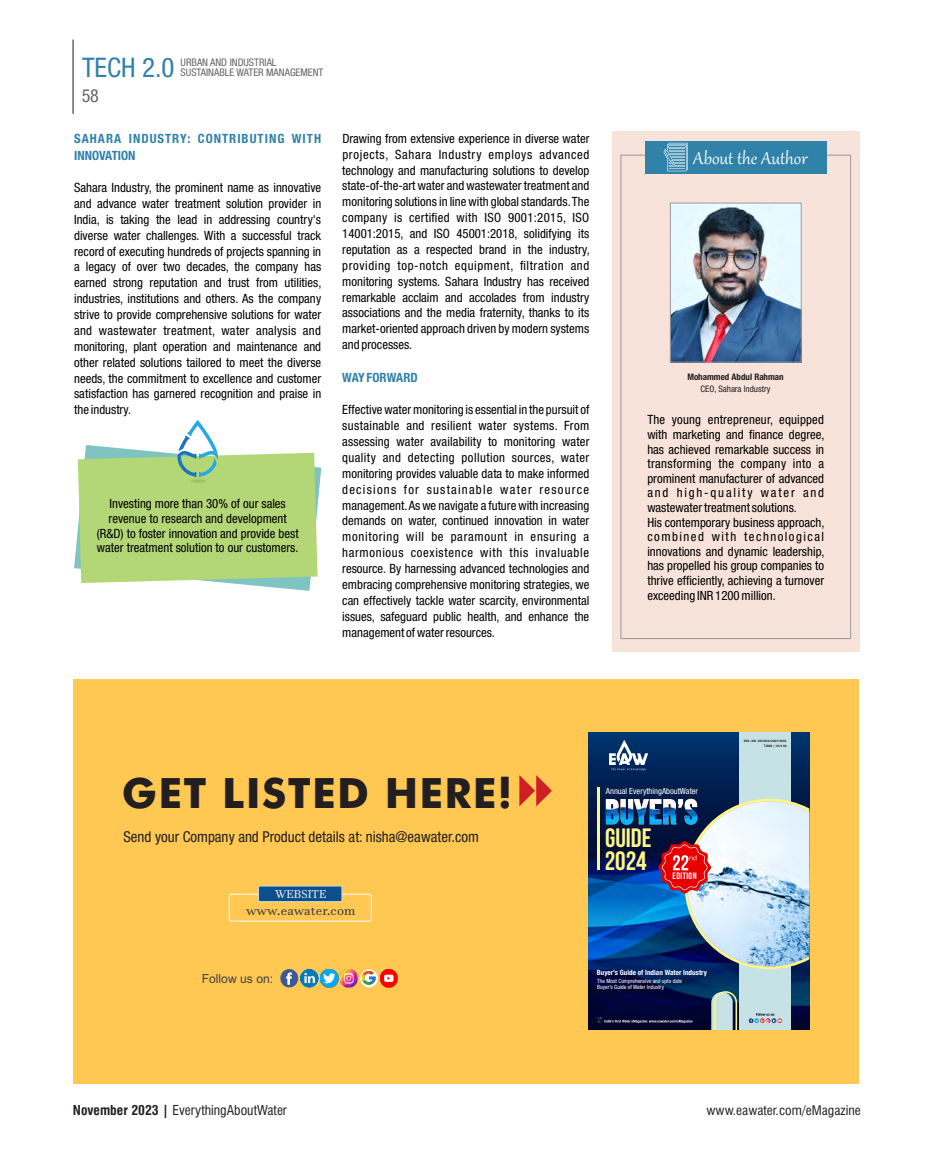
<style>
.page{position:relative;width:933px;height:1176px;background:#fff}
.page>*{position:absolute;margin:0;border:0;box-sizing:border-box;transform-origin:0 0}
.t1{font:700 41.85px "Futura BT";letter-spacing:.03em;color:#231f20}
.t2{font:condensed 27px "Helvetica Neue LT Com";color:#3082a8}
.t3{font:700 26.55px/22.6px "Bebas Neue";color:#fff685}
.t4{font:21px "Gabriola";color:#fff}
.t5{font:condensed 18px "Helvetica Neue LT Com";color:#666}
.t6{font:condensed 15px "Helvetica Neue LT Com";color:#231f20}
.t7{font:13.8px "Javanese Text";color:#424245}
.t8{font:condensed 13.35px "Swiss 721 BT";color:#231f20}
.t9{font:condensed 12.9px "Swiss 721 BT";color:#231f20;scale:1.06 1}
.t10{font:condensed 12.75px/15.9px "Helvetica Neue LT Com";color:#000;text-align:justify}
.t11{font:700 condensed 12.75px/16.5px "Helvetica Neue LT Pro";letter-spacing:.08em;color:#3082a8}
.t12{font:700 condensed 12.75px "Helvetica Neue LT Pro";color:#3082a8}
.t13{font:12.45px "Arial";color:#424245}
.t14{font:11.25px "Javanese Text";color:#f3f4f5}
.t15{font:condensed 10.5px/9.9px "Helvetica Neue LT Com";color:#666}
.t16{font:700 9.3px "Bebas Neue";letter-spacing:.04em;color:#fff}
.t17{font:700 condensed 9px "Helvetica Neue LT Pro";color:#231f20}
.t18{font:condensed 9px "Helvetica Neue LT Pro";color:#231f20}
.t19{font:condensed 8.4px "Helvetica Neue LT Com";color:#fff}
.t20{font:700 condensed 7.2px "Helvetica Neue LT Pro";color:#fff}
.t21{font:condensed 5.7px/6px "Helvetica Neue LT Com";color:#fff}
.t22{font:700 3px/4.2px "Open Sans";color:#231f20;text-align:right}
.s1{font-weight:700}
</style>
<div class="page">
<hr style="left:72px;top:40px;width:2px;height:73px;background:#666">
<svg style="left:74px;top:420px;width:247px;height:170px"></svg>
<img style="left:188px;top:478px;width:19px;height:5px">
<div style="left:613px;top:131px;width:247px;height:520px;background:#f7e3d9"></div>
<div style="left:620px;top:155px;width:231px;height:483px;border:1px solid #999"></div>
<div style="left:645px;top:140px;width:181px;height:33px;background:#3082a8"></div>
<img style="left:672px;top:205px;width:127px;height:155px">
<div style="left:670px;top:203px;width:131px;height:159px;border:1px solid #999"></div>
<svg style="left:663px;top:143px;width:25px;height:28px"></svg>
<div style="left:74px;top:678px;width:785px;height:405px;background:#ffc852"></div>
<img style="left:589px;top:732px;width:220px;height:297px">
<div style="left:740px;top:732px;width:51px;height:297px;background:#c7e2e5"></div>
<svg style="left:711px;top:990px;width:27px;height:39px"></svg>
<img style="left:610px;top:740px;width:37px;height:24px">
<svg style="left:611px;top:768px;width:35px;height:2px"></svg>
<hr style="left:597px;top:787px;width:3px;height:82px;background:#fff685">
<img style="left:606px;top:798px;width:203px;height:170px">
<svg style="left:749px;top:1013px;width:33px;height:9px"></svg>
<svg style="left:597px;top:1017px;width:95px;height:5px"></svg>
<div style="left:229px;top:893px;width:142px;height:28px;border:1px solid #f7fcfe;border-radius:3px"></div>
<div style="left:258px;top:885px;width:84px;height:16px;background:#0c4f8a;border:1px solid #c5d7e0"></div>
<img style="left:340px;top:969px;width:18px;height:18px">
<svg style="left:280px;top:969px;width:18px;height:18px"></svg>
<img style="left:320px;top:969px;width:18px;height:18px">
<img style="left:300px;top:969px;width:18px;height:18px">
<svg style="left:360px;top:969px;width:18px;height:18px"></svg>
<svg style="left:363px;top:971px;width:12px;height:13px"></svg>
<img style="left:380px;top:969px;width:18px;height:18px">
<h2 class="t2" style="left:82px;top:57px;width:94px">TECH 2.0</h2>
<p class="t15" style="left:181px;top:59px;width:144px">URBAN AND INDUSTRIAL<br>SUSTAINABLE WATER MANAGEMENT</p>
<h3 class="t5" style="left:82px;top:89px;width:19px">58</h3>
<p class="t11" style="left:74px;top:132px;width:248px">SAHARA INDUSTRY: CONTRIBUTING WITH<br>INNOVATION</p>
<p class="t10" style="left:74px;top:181px;width:249px">Sahara Industry, the prominent name as innovative and advance water treatment solution provider in India, is taking the lead in addressing country's diverse water challenges. With a successful track record of executing hundreds of projects spanning in a legacy of over two decades, the company has earned strong reputation and trust from utilities, industries, institutions and others. As the company strive to provide comprehensive solutions for water and wastewater treatment, water analysis and monitoring, plant operation and maintenance and other related solutions tailored to meet the diverse needs, the commitment to excellence and customer satisfaction has garnered recognition and praise in the industry.</p>
<p class="t10" style="left:97px;top:498px;width:203px;line-height:14.5px;text-align:center">Investing more than 30% of our sales revenue to research and development (R&amp;D) to foster innovation and provide best water treatment solution to our customers.</p>
<p class="t10" style="left:342px;top:132px;width:249px">Drawing from extensive experience in diverse water projects, Sahara Industry employs advanced technology and manufacturing solutions to develop state-of-the-art water and wastewater treatment and monitoring solutions in line with global standards. The company is certified with ISO 9001:2015, ISO 14001:2015, and ISO 45001:2018, solidifying its reputation as a respected brand in the industry, providing top-notch equipment, filtration and monitoring systems. Sahara Industry has received remarkable acclaim and accolades from industry associations and the media fraternity, thanks to its market-oriented approach driven by modern systems and processes.</p>
<p class="t12" style="left:342px;top:372px;width:77px">WAY FORWARD</p>
<p class="t10" style="left:342px;top:403px;width:249px">Effective water monitoring is essential in the pursuit of sustainable and resilient water systems. From assessing water availability to monitoring water quality and detecting pollution sources, water monitoring provides valuable data to make informed decisions for sustainable water resource management. As we navigate a future with increasing demands on water, continued innovation in water monitoring will be paramount in ensuring a harmonious coexistence with this invaluable resource. By harnessing advanced technologies and embracing comprehensive monitoring strategies, we can effectively tackle water scarcity, environmental issues, safeguard public health, and enhance the management of water resources.</p>
<h3 class="t4" style="left:693px;top:149px;width:116px">About the Author</h3>
<p class="t17" style="left:687px;top:373px;width:98px">Mohammed Abdul Rahman</p>
<p class="t18" style="left:700px;top:385px;width:71px">CEO, Sahara Industry</p>
<p class="t10" style="left:647px;top:414px;width:179px;line-height:14.5px;text-align:left">The young entrepreneur, equipped with marketing and finance degree, has achieved remarkable success in transforming the company into a prominent manufacturer of advanced and high-quality water and wastewater treatment solutions.<br>His contemporary business approach, combined with technological innovations and dynamic leadership, has propelled his group companies to thrive efficiently, achieving a turnover exceeding INR 1200 million.</p>
<h1 class="t1" style="left:122px;top:775px;width:391px">GET LISTED HERE!</h1>
<p class="t6" style="left:123px;top:830px;width:357px">Send your Company and Product details at: nisha@eawater.com</p>
<p class="t14" style="left:275px;top:889px;width:53px">WEBSITE</p>
<p class="t7" style="left:246px;top:905px;width:111px">www.eawater.com</p>
<p class="t19" style="left:606px;top:787px;width:94px">Annual EverythingAboutWater</p>
<h3 class="t3" style="left:605px;top:828px;width:48px">GUIDE<br>2024</h3>
<p class="t16" style="left:672px;top:872px;width:25px">EDITION</p>
<p class="t22" style="left:743px;top:739px;width:44px">REG. NO. DELENG/2001/3092<br>2000 | US $ 50</p>
<p class="t13" style="left:202px;top:973px;width:73px">Follow us on:</p>
<p class="t20" style="left:597px;top:970px;width:112px">Buyer’s Guide of Indian Water Industry</p>
<p class="t21" style="left:597px;top:978px;width:86px">The Most Comprehensive and upto date<br>Buyer’s Guide of Water Industry</p>
<p class="t8" style="left:73px;top:1103px;width:216px"><span class="s1">November 2023 |</span> EverythingAboutWater</p>
<p class="t9" style="left:706px;top:1104px;width:147px">www.eawater.com/eMagazine</p>
</div>
